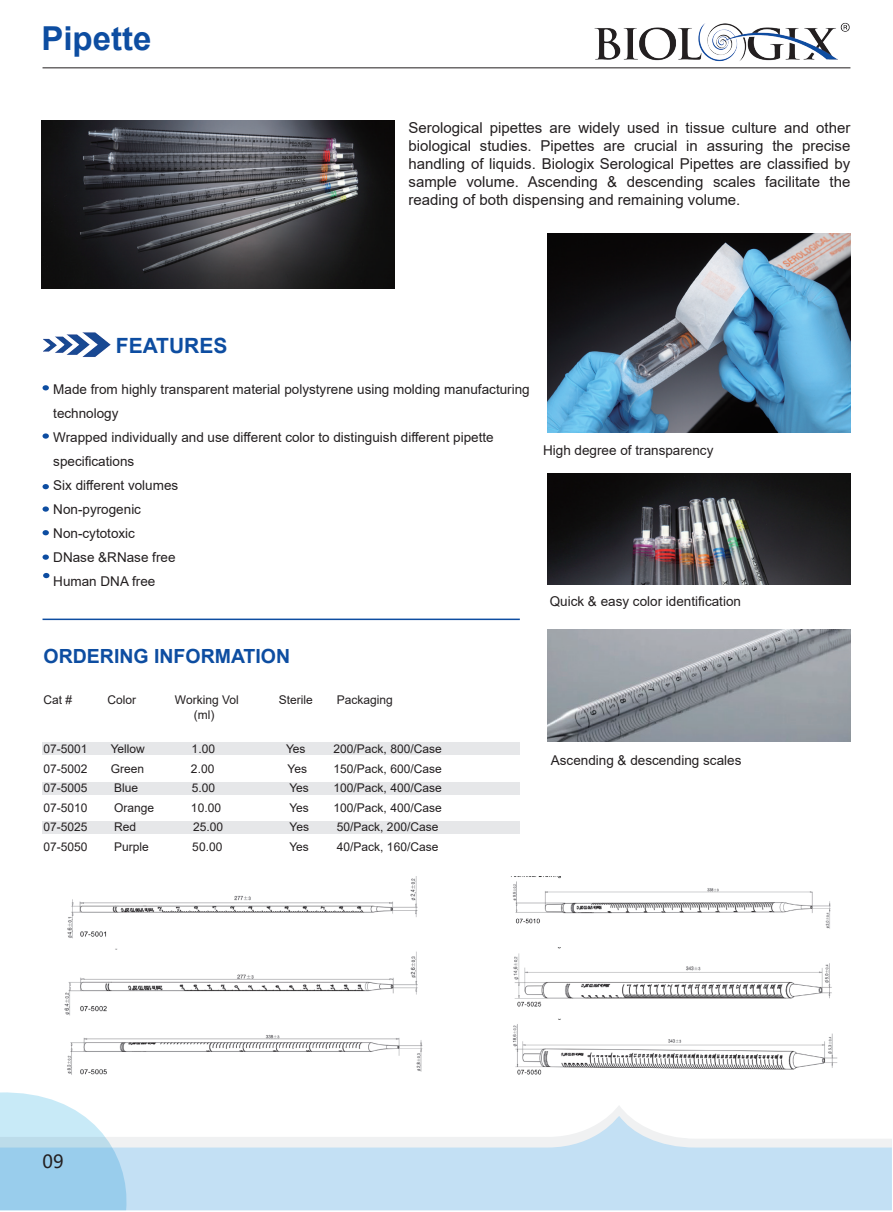
<style>
.page{position:relative;width:893px;height:1212px;background:#fff}
.page>*{position:absolute;margin:0;border:0;box-sizing:border-box;transform-origin:0 0}
.t1{font:700 33px "Arial";color:#0d4da1}
.t2{font:700 21px "Arial";color:#0d4da1}
.t3{font:700 19.5px "Arial";color:#0d4da1}
.t4{font:18px "Microsoft Ya Hei";color:#231f20}
.t5{font:15px/18px "Arial";color:#231f20;text-align:justify}
.t6{font:13.5px/24px "Arial";color:#231f20}
.t7{font:12px "Arial";color:#231f20}
</style>
<div class="page">
<img style="left:587px;top:22px;width:264px;height:47px">
<hr style="left:43px;top:68px;width:807px;height:1px;background:#231f20">
<img style="left:41px;top:120px;width:353px;height:168px">
<img style="left:548px;top:473px;width:302px;height:112px">
<img style="left:548px;top:630px;width:303px;height:111px">
<img style="left:44px;top:332px;width:66px;height:25px">
<svg style="left:43px;top:385px;width:6px;height:5px"></svg>
<svg style="left:43px;top:506px;width:6px;height:6px"></svg>
<svg style="left:43px;top:530px;width:6px;height:5px"></svg>
<svg style="left:43px;top:433px;width:6px;height:6px"></svg>
<svg style="left:43px;top:554px;width:6px;height:6px"></svg>
<svg style="left:43px;top:484px;width:6px;height:5px"></svg>
<svg style="left:43px;top:573px;width:6px;height:5px"></svg>
<div style="left:43px;top:742px;width:477px;height:13px;background:#e6e7e9"></div>
<div style="left:43px;top:783px;width:477px;height:12px;background:#e6e7e9"></div>
<div style="left:43px;top:821px;width:477px;height:12px;background:#e6e7e9"></div>
<img style="left:510px;top:876px;width:328px;height:199px">
<img style="left:64px;top:876px;width:359px;height:199px">
<svg style="left:0;top:1092px;width:892px;height:118px"></svg>
<hr style="left:43px;top:618px;width:477px;height:2px;background:#0d4da1">
<img style="left:548px;top:234px;width:303px;height:198px">
<h1 class="t1" style="left:41px;top:15px;width:112px">Pipette</h1>
<p class="t5" style="left:409px;top:119px;width:443px">Serological pipettes are widely used in tissue culture and other biological studies. Pipettes are crucial in assuring the precise handling of liquids. Biologix Serological Pipettes are classified by sample volume. Ascending &amp; descending scales facilitate the reading of both dispensing and remaining volume.</p>
<h2 class="t2" style="left:116px;top:331px;width:113px">FEATURES</h2>
<p class="t6" style="left:53px;top:377px;width:478px">Made from highly transparent material polystyrene using molding manufacturing technology<br>Wrapped individually and use different color to distinguish different pipette specifications<br>Six different volumes<br>Non-pyrogenic<br>Non-cytotoxic<br>DNase &amp;RNase free<br>Human DNA free</p>
<p class="t6" style="left:543px;top:438px;width:172px">High degree of transparency</p>
<p class="t6" style="left:550px;top:589px;width:193px">Quick &amp; easy color identification</p>
<h3 class="t3" style="left:44px;top:643px;width:248px">ORDERING INFORMATION</h3>
<p class="t7" style="left:44px;top:692px;width:30px">Cat #</p>
<p class="t7" style="left:108px;top:692px;width:30px">Color</p>
<p class="t7" style="left:175px;top:692px;width:65px">Working Vol</p>
<p class="t7" style="left:279px;top:692px;width:36px">Sterile</p>
<p class="t7" style="left:337px;top:692px;width:58px">Packaging</p>
<p class="t7" style="left:194px;top:707px;width:22px">(ml)</p>
<p class="t7" style="left:44px;top:741px;width:46px">07-5001</p>
<p class="t7" style="left:111px;top:741px;width:36px">Yellow</p>
<p class="t7" style="left:192px;top:741px;width:25px">1.00</p>
<p class="t7" style="left:286px;top:741px;width:21px">Yes</p>
<p class="t7" style="left:334px;top:741px;width:110px">200/Pack, 800/Case</p>
<p class="t7" style="left:44px;top:760px;width:46px">07-5002</p>
<p class="t7" style="left:111px;top:760px;width:35px">Green</p>
<p class="t7" style="left:191px;top:760px;width:25px">2.00</p>
<p class="t7" style="left:287px;top:760px;width:21px">Yes</p>
<p class="t7" style="left:334px;top:760px;width:110px">150/Pack, 600/Case</p>
<p class="t7" style="left:44px;top:780px;width:46px">07-5005</p>
<p class="t7" style="left:114px;top:780px;width:26px">Blue</p>
<p class="t7" style="left:192px;top:780px;width:25px">5.00</p>
<p class="t7" style="left:289px;top:780px;width:21px">Yes</p>
<p class="t7" style="left:334px;top:780px;width:110px">100/Pack, 400/Case</p>
<p class="t7" style="left:44px;top:799px;width:46px">07-5010</p>
<p class="t7" style="left:114px;top:799px;width:42px">Orange</p>
<p class="t7" style="left:191px;top:799px;width:32px">10.00</p>
<p class="t7" style="left:289px;top:799px;width:21px">Yes</p>
<p class="t7" style="left:334px;top:799px;width:110px">100/Pack, 400/Case</p>
<p class="t7" style="left:44px;top:819px;width:46px">07-5025</p>
<p class="t7" style="left:114px;top:819px;width:24px">Red</p>
<p class="t7" style="left:193px;top:819px;width:32px">25.00</p>
<p class="t7" style="left:289px;top:819px;width:21px">Yes</p>
<p class="t7" style="left:337px;top:819px;width:103px">50/Pack, 200/Case</p>
<p class="t7" style="left:44px;top:838px;width:46px">07-5050</p>
<p class="t7" style="left:114px;top:838px;width:36px">Purple</p>
<p class="t7" style="left:192px;top:838px;width:32px">50.00</p>
<p class="t7" style="left:289px;top:838px;width:21px">Yes</p>
<p class="t7" style="left:337px;top:838px;width:103px">40/Pack, 160/Case</p>
<p class="t6" style="left:551px;top:748px;width:192px">Ascending &amp; descending scales</p>
<h3 class="t4" style="left:43px;top:1149px;width:23px">09</h3>
</div>
